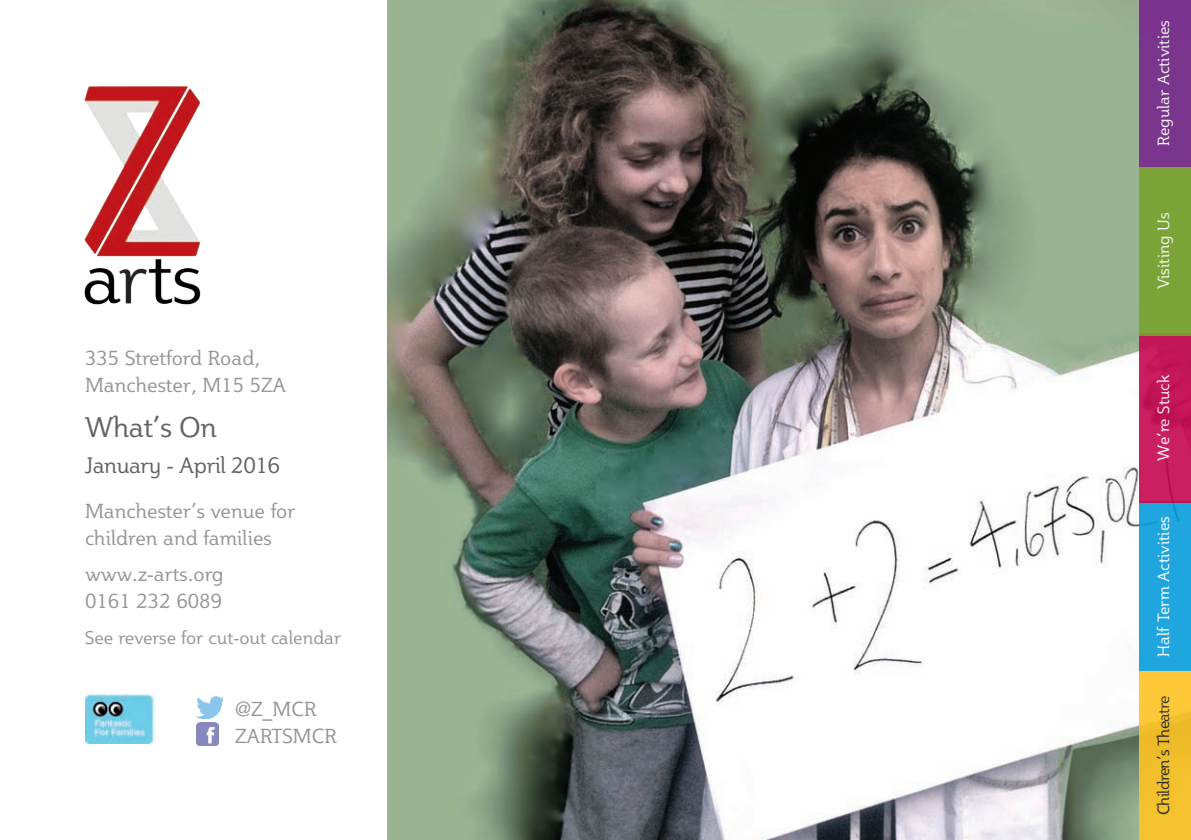
<style>
.page{position:relative;width:1191px;height:840px;background:#fff}
.page>*{position:absolute;margin:0;border:0;box-sizing:border-box;transform-origin:0 0}
.t1{font:28px "Plume";letter-spacing:-.01em;color:#636366}
.t2{font:22px "Plume";letter-spacing:-.02em;color:#636366}
.t3{font:20px/27px "Plume";color:#939598}
.t4{font:18px "Plume";color:#939598}
.t5{font:16px "Plume";color:#fff}
.t6{font:16px "Plume";letter-spacing:-.04em;color:#231f20}
</style>
<div class="page">
<img style="left:387px;top:0;width:753px;height:839px">
<img style="left:84px;top:86px;width:117px;height:219px">
<img style="left:85px;top:694px;width:71px;height:48px">
<img style="left:196px;top:722px;width:23px;height:22px">
<img style="left:196px;top:696px;width:27px;height:22px">
<div style="left:1140px;top:670px;width:51px;height:169px;background:#f3c22d"></div>
<div style="left:1140px;top:501px;width:51px;height:169px;background:#1fa6df"></div>
<div style="left:1140px;top:333px;width:51px;height:169px;background:#c81d5e"></div>
<div style="left:1140px;top:166px;width:51px;height:169px;background:#7ba337"></div>
<div style="left:1140px;top:0;width:51px;height:166px;background:#7a358d"></div>
<p class="t5" style="left:1153px;top:146px;width:128px;rotate:-90deg">Regular Activities</p>
<p class="t3" style="left:85px;top:343px;width:202px">335 Stretford Road,<br>Manchester, M15 5ZA</p>
<h1 class="t1" style="left:85px;top:409px;width:133px">What’s On</h1>
<p class="t2" style="left:85px;top:451px;width:196px">January - April 2016</p>
<p class="t3" style="left:85px;top:496px;width:212px">Manchester’s venue for children and families</p>
<p class="t3" style="left:85px;top:559px;width:140px">www.z-arts.org<br>0161 232 6089</p>
<p class="t4" style="left:85px;top:626px;width:257px">See reverse for cut-out calendar</p>
<p class="t5" style="left:1153px;top:289px;width:79px;rotate:-90deg">Visiting Us</p>
<p class="t5" style="left:1153px;top:460px;width:88px;rotate:-90deg">We’re Stuck</p>
<p class="t5" style="left:1153px;top:656px;width:142px;rotate:-90deg">Half Term Activities</p>
<p class="t3" style="left:235px;top:694px;width:103px">@Z_MCR<br>ZARTSMCR</p>
<p class="t6" style="left:1153px;top:814px;width:121px;rotate:-90deg">Children’s Theatre</p>
</div>
